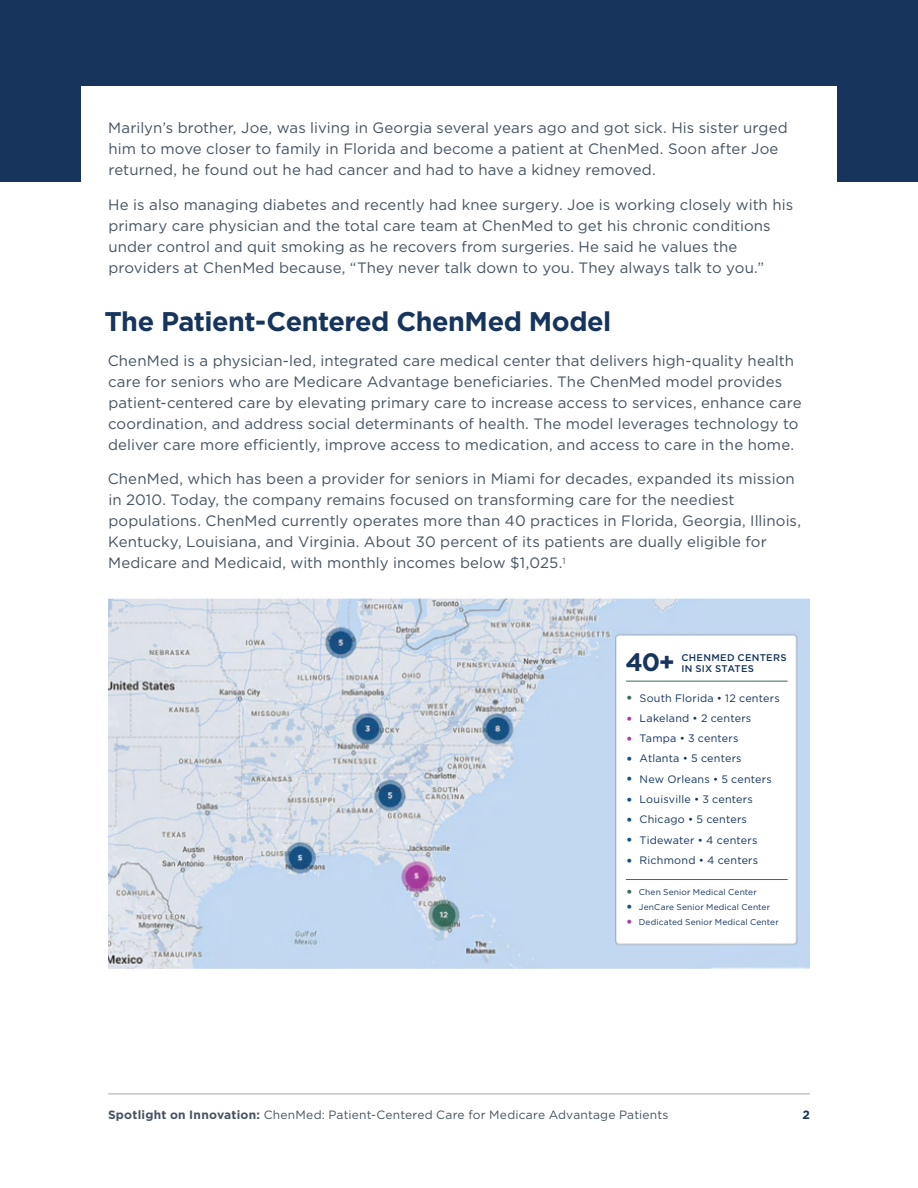
<style>
.page{position:relative;width:918px;height:1188px;background:#fff}
.page>*{position:absolute;margin:0;border:0;box-sizing:border-box;transform-origin:0 0}
.t1{font:700 27px "Gotham";letter-spacing:-.02em;color:#16345c}
.t2{font:700 25.2px "Gotham";color:#16345c}
.t3{font:15px/21px "Gotham";letter-spacing:.005em;color:#455461}
.t4{font:12px "Gotham";letter-spacing:.015em;color:#455461}
.t5{font:700 12px "Gotham";color:#16345c}
.t6{font:10.8px "Gotham";letter-spacing:.02em;color:#15345b}
.t7{font:10.8px "Gotham";letter-spacing:.02em;color:#16345b}
.t8{font:500 9.75px/10.8px "Gotham";letter-spacing:.03em;color:#16345c}
.t9{font:8.4px "Gotham";letter-spacing:.02em;color:#15345b}
.t10{font:8.4px "Gotham";letter-spacing:.02em;color:#16345b}
.s1{font-size:15.15px;color:#376e5c}
.s2{font-size:15.15px;color:#ab3ca0}
.s3{font-size:15.15px;color:#155284}
.s4{font-weight:700}
</style>
<div class="page">
<hr style="left:108px;top:1094px;width:702px;height:1px;background:#455461">
<div style="left:0;top:0;width:918px;height:182px;background:#16345c"></div>
<div style="left:81px;top:86px;width:756px;height:104px;background:#fff"></div>
<img style="left:108px;top:596px;width:702px;height:373px">
<div style="left:620px;top:643px;width:173px;height:292px;background:#fff"></div>
<hr style="left:626px;top:681px;width:162px;height:1px;background:#376e5c">
<hr style="left:626px;top:879px;width:162px;height:1px;background:#376e5c">
<p class="t3" style="left:108px;top:117px;width:681px">Marilyn’s brother, Joe, was living in Georgia several years ago and got sick. His sister urged him to move closer to family in Florida and become a patient at ChenMed. Soon after Joe returned, he found out he had cancer and had to have a kidney removed.</p>
<p class="t3" style="left:108px;top:194px;width:686px">He is also managing diabetes and recently had knee surgery. Joe is working closely with his primary care physician and the total care team at ChenMed to get his chronic conditions under control and quit smoking as he recovers from surgeries. He said he values the providers at ChenMed because, “They never talk down to you. They always talk to you.”</p>
<h1 class="t1" style="left:105px;top:304px;width:508px">The Patient-Centered ChenMed Model</h1>
<p class="t3" style="left:108px;top:350px;width:695px">ChenMed is a physician-led, integrated care medical center that delivers high-quality health care for seniors who are Medicare Advantage beneficiaries. The ChenMed model provides patient-centered care by elevating primary care to increase access to services, enhance care coordination, and address social determinants of health. The model leverages technology to deliver care more efficiently, improve access to medication, and access to care in the home.</p>
<p class="t3" style="left:108px;top:468px;width:695px">ChenMed, which has been a provider for seniors in Miami for decades, expanded its mission in 2010. Today, the company remains focused on transforming care for the neediest populations. ChenMed currently operates more than 40 practices in Florida, Georgia, Illinois, Kentucky, Louisiana, and Virginia. About 30 percent of its patients are dually eligible for Medicare and Medicaid, with monthly incomes below $1,025.<sup>1</sup></p>
<h2 class="t2" style="left:626px;top:645px;width:51px">40+</h2>
<p class="t8" style="left:681px;top:652px;width:107px">CHENMED CENTERS<br>IN SIX STATES</p>
<p class="t7" style="left:626px;top:691px;width:155px"><span class="s1">•</span> South Florida • 12 centers</p>
<p class="t6" style="left:626px;top:711px;width:127px"><span class="s2">•</span> Lakeland • 2 centers</p>
<p class="t6" style="left:626px;top:731px;width:114px"><span class="s2">•</span> Tampa • 3 centers</p>
<p class="t6" style="left:626px;top:752px;width:117px"><span class="s3">•</span> Atlanta • 5 centers</p>
<p class="t6" style="left:626px;top:772px;width:147px"><span class="s3">•</span> New Orleans • 5 centers</p>
<p class="t6" style="left:626px;top:792px;width:129px"><span class="s3">•</span> Louisville • 3 centers</p>
<p class="t6" style="left:626px;top:813px;width:123px"><span class="s3">•</span> Chicago • 5 centers</p>
<p class="t6" style="left:626px;top:833px;width:133px"><span class="s3">•</span> Tidewater • 4 centers</p>
<p class="t6" style="left:626px;top:853px;width:134px"><span class="s3">•</span> Richmond • 4 centers</p>
<p class="t10" style="left:626px;top:887px;width:132px"><span class="s1">•</span> Chen Senior Medical Center</p>
<p class="t9" style="left:626px;top:902px;width:146px"><span class="s3">•</span> JenCare Senior Medical Center</p>
<p class="t9" style="left:626px;top:917px;width:154px"><span class="s2">•</span> Dedicated Senior Medical Center</p>
<p class="t4" style="left:108px;top:1107px;width:562px"><span class="s4">Spotlight on Innovation:</span> ChenMed: Patient-Centered Care for Medicare Advantage Patients</p>
<p class="t5" style="left:803px;top:1107px;width:9px">2</p>
</div>
